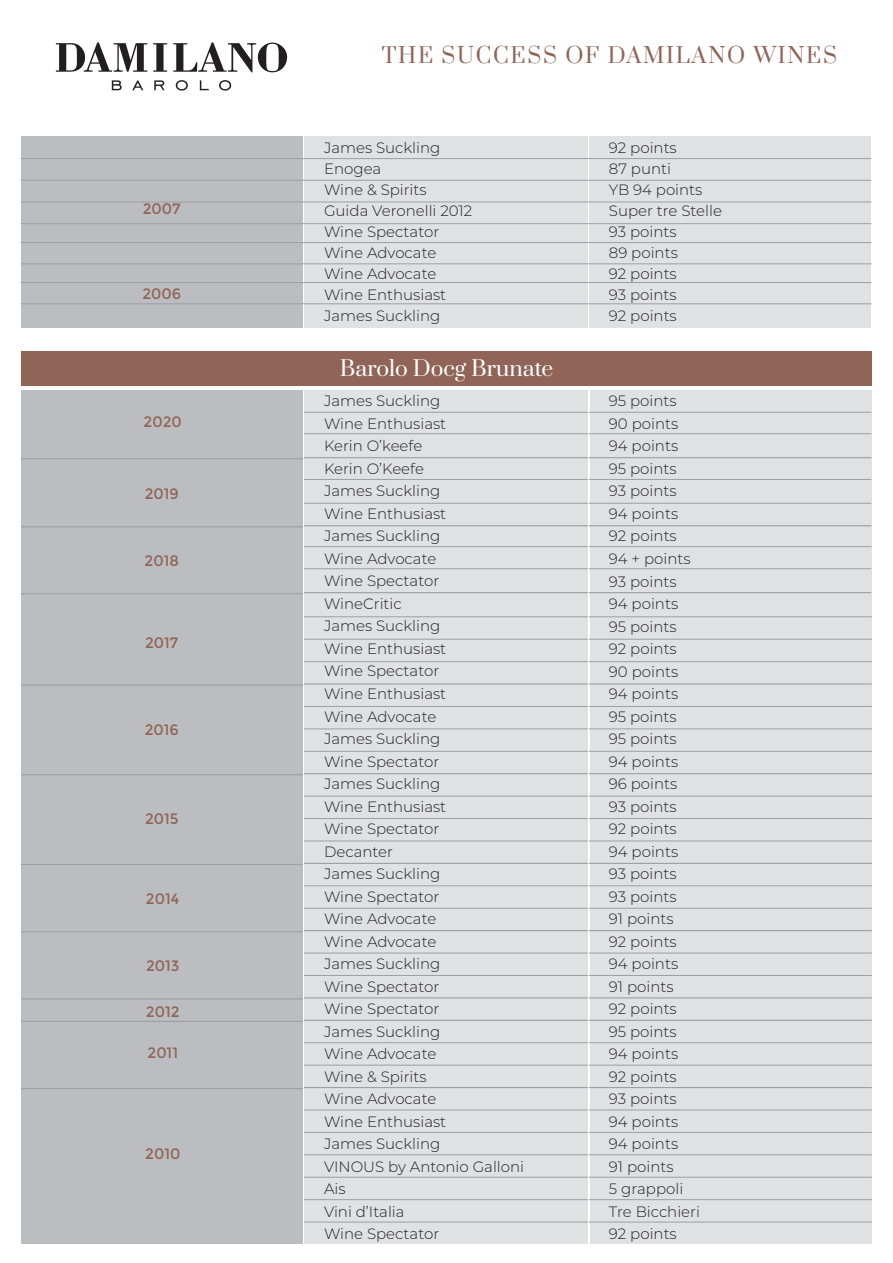
<style>
.page{position:relative;width:893px;height:1263px;background:#fff}
.page>*{position:absolute;margin:0;border:0;box-sizing:border-box;transform-origin:0 0}
.t1{font:21px "Prata";letter-spacing:.08em;color:#906558}
.t2{font:21px "Prata";color:#fff}
.t3{font:300 15px/22.5px "Montserrat";color:#231f20}
.t4{font:15px "Montserrat";color:#906558}
</style>
<div class="page">
<div style="left:304px;top:136px;width:284px;height:191px;background:#e0e1e3"></div>
<div style="left:21px;top:136px;width:281px;height:191px;background:#bcbdc0"></div>
<div style="left:589px;top:136px;width:282px;height:191px;background:#e0e1e3"></div>
<hr style="left:21px;top:158px;width:850px;height:1px;background:#9d9fa2">
<hr style="left:21px;top:202px;width:850px;height:1px;background:#9d9fa2">
<hr style="left:21px;top:180px;width:850px;height:1px;background:#9d9fa2">
<hr style="left:21px;top:223px;width:850px;height:1px;background:#9d9fa2">
<hr style="left:21px;top:263px;width:850px;height:1px;background:#9d9fa2">
<hr style="left:21px;top:242px;width:850px;height:1px;background:#9d9fa2">
<hr style="left:21px;top:282px;width:850px;height:1px;background:#9d9fa2">
<hr style="left:21px;top:304px;width:850px;height:1px;background:#9d9fa2">
<svg style="left:112px;top:80px;width:10px;height:10px"></svg>
<svg style="left:132px;top:80px;width:11px;height:10px"></svg>
<svg style="left:154px;top:80px;width:11px;height:10px"></svg>
<svg style="left:176px;top:80px;width:12px;height:11px"></svg>
<svg style="left:200px;top:80px;width:9px;height:10px"></svg>
<svg style="left:219px;top:80px;width:12px;height:11px"></svg>
<svg style="left:56px;top:43px;width:231px;height:29px"></svg>
<div style="left:21px;top:390px;width:281px;height:853px;background:#bcbdc0"></div>
<hr style="left:21px;top:593px;width:281px;height:1px;background:#9d9fa2">
<hr style="left:21px;top:526px;width:281px;height:1px;background:#9d9fa2">
<hr style="left:21px;top:458px;width:281px;height:1px;background:#9d9fa2">
<hr style="left:21px;top:774px;width:281px;height:1px;background:#9d9fa2">
<hr style="left:21px;top:1021px;width:281px;height:1px;background:#9d9fa2">
<hr style="left:21px;top:1088px;width:281px;height:1px;background:#9d9fa2">
<hr style="left:21px;top:684px;width:281px;height:2px;background:#9d9fa2">
<hr style="left:21px;top:931px;width:281px;height:1px;background:#9d9fa2">
<hr style="left:21px;top:998px;width:281px;height:1px;background:#9d9fa2">
<hr style="left:21px;top:864px;width:281px;height:1px;background:#9d9fa2">
<div style="left:21px;top:352px;width:851px;height:34px;background:#906558"></div>
<div style="left:590px;top:390px;width:282px;height:853px;background:#e0e1e3"></div>
<hr style="left:590px;top:592px;width:281px;height:1px;background:#9d9fa2">
<hr style="left:590px;top:525px;width:281px;height:1px;background:#9d9fa2">
<hr style="left:590px;top:457px;width:281px;height:1px;background:#9d9fa2">
<hr style="left:590px;top:568px;width:281px;height:1px;background:#9d9fa2">
<hr style="left:590px;top:546px;width:281px;height:1px;background:#9d9fa2">
<hr style="left:590px;top:503px;width:281px;height:1px;background:#9d9fa2">
<hr style="left:590px;top:479px;width:281px;height:1px;background:#9d9fa2">
<hr style="left:590px;top:616px;width:282px;height:1px;background:#9d9fa2">
<hr style="left:590px;top:639px;width:282px;height:1px;background:#9d9fa2">
<hr style="left:590px;top:751px;width:282px;height:1px;background:#9d9fa2">
<hr style="left:590px;top:796px;width:282px;height:1px;background:#9d9fa2">
<hr style="left:590px;top:773px;width:282px;height:1px;background:#9d9fa2">
<hr style="left:590px;top:818px;width:282px;height:1px;background:#9d9fa2">
<hr style="left:590px;top:1020px;width:282px;height:1px;background:#9d9fa2">
<hr style="left:590px;top:1065px;width:282px;height:1px;background:#9d9fa2">
<hr style="left:590px;top:1042px;width:282px;height:1px;background:#9d9fa2">
<hr style="left:590px;top:1087px;width:282px;height:1px;background:#9d9fa2">
<hr style="left:590px;top:661px;width:282px;height:1px;background:#9d9fa2">
<hr style="left:590px;top:706px;width:282px;height:1px;background:#9d9fa2">
<hr style="left:590px;top:683px;width:282px;height:2px;background:#9d9fa2">
<hr style="left:590px;top:729px;width:282px;height:1px;background:#9d9fa2">
<hr style="left:590px;top:930px;width:282px;height:1px;background:#9d9fa2">
<hr style="left:590px;top:975px;width:282px;height:1px;background:#9d9fa2">
<hr style="left:590px;top:953px;width:282px;height:1px;background:#9d9fa2">
<hr style="left:590px;top:997px;width:282px;height:1px;background:#9d9fa2">
<hr style="left:590px;top:841px;width:282px;height:1px;background:#9d9fa2">
<hr style="left:590px;top:885px;width:282px;height:1px;background:#9d9fa2">
<hr style="left:590px;top:863px;width:282px;height:1px;background:#9d9fa2">
<hr style="left:590px;top:908px;width:282px;height:1px;background:#9d9fa2">
<hr style="left:590px;top:1110px;width:282px;height:1px;background:#9d9fa2">
<hr style="left:590px;top:1154px;width:282px;height:1px;background:#9d9fa2">
<hr style="left:590px;top:1132px;width:282px;height:1px;background:#9d9fa2">
<hr style="left:590px;top:1177px;width:282px;height:1px;background:#9d9fa2">
<hr style="left:590px;top:1222px;width:282px;height:1px;background:#9d9fa2">
<hr style="left:590px;top:1199px;width:282px;height:1px;background:#9d9fa2">
<hr style="left:590px;top:433px;width:281px;height:1px;background:#9d9fa2">
<hr style="left:590px;top:412px;width:281px;height:1px;background:#9d9fa2">
<div style="left:304px;top:390px;width:284px;height:853px;background:#e0e1e3"></div>
<hr style="left:304px;top:592px;width:284px;height:1px;background:#9d9fa2">
<hr style="left:304px;top:525px;width:284px;height:1px;background:#9d9fa2">
<hr style="left:304px;top:457px;width:284px;height:1px;background:#9d9fa2">
<hr style="left:304px;top:568px;width:284px;height:1px;background:#9d9fa2">
<hr style="left:304px;top:546px;width:284px;height:1px;background:#9d9fa2">
<hr style="left:304px;top:503px;width:284px;height:1px;background:#9d9fa2">
<hr style="left:304px;top:479px;width:284px;height:1px;background:#9d9fa2">
<hr style="left:304px;top:616px;width:284px;height:1px;background:#9d9fa2">
<hr style="left:304px;top:639px;width:284px;height:1px;background:#9d9fa2">
<hr style="left:304px;top:751px;width:284px;height:1px;background:#9d9fa2">
<hr style="left:304px;top:796px;width:284px;height:1px;background:#9d9fa2">
<hr style="left:304px;top:773px;width:284px;height:1px;background:#9d9fa2">
<hr style="left:304px;top:818px;width:284px;height:1px;background:#9d9fa2">
<hr style="left:304px;top:1020px;width:284px;height:1px;background:#9d9fa2">
<hr style="left:304px;top:1065px;width:284px;height:1px;background:#9d9fa2">
<hr style="left:304px;top:1042px;width:284px;height:1px;background:#9d9fa2">
<hr style="left:304px;top:1087px;width:284px;height:1px;background:#9d9fa2">
<hr style="left:304px;top:661px;width:284px;height:1px;background:#9d9fa2">
<hr style="left:304px;top:706px;width:284px;height:1px;background:#9d9fa2">
<hr style="left:304px;top:683px;width:284px;height:2px;background:#9d9fa2">
<hr style="left:304px;top:729px;width:284px;height:1px;background:#9d9fa2">
<hr style="left:304px;top:930px;width:284px;height:1px;background:#9d9fa2">
<hr style="left:304px;top:975px;width:284px;height:1px;background:#9d9fa2">
<hr style="left:304px;top:953px;width:284px;height:1px;background:#9d9fa2">
<hr style="left:304px;top:997px;width:284px;height:1px;background:#9d9fa2">
<hr style="left:304px;top:841px;width:284px;height:1px;background:#9d9fa2">
<hr style="left:304px;top:885px;width:284px;height:1px;background:#9d9fa2">
<hr style="left:304px;top:863px;width:284px;height:1px;background:#9d9fa2">
<hr style="left:304px;top:908px;width:284px;height:1px;background:#9d9fa2">
<hr style="left:304px;top:1110px;width:284px;height:1px;background:#9d9fa2">
<hr style="left:304px;top:1154px;width:284px;height:1px;background:#9d9fa2">
<hr style="left:304px;top:1132px;width:284px;height:1px;background:#9d9fa2">
<hr style="left:304px;top:1177px;width:284px;height:1px;background:#9d9fa2">
<hr style="left:304px;top:1222px;width:284px;height:1px;background:#9d9fa2">
<hr style="left:304px;top:1199px;width:284px;height:1px;background:#9d9fa2">
<hr style="left:304px;top:433px;width:284px;height:1px;background:#9d9fa2">
<hr style="left:304px;top:412px;width:284px;height:1px;background:#9d9fa2">
<p class="t4" style="left:143px;top:200px;width:39px">2007</p>
<p class="t4" style="left:142px;top:285px;width:40px">2006</p>
<p class="t4" style="left:144px;top:413px;width:40px">2020</p>
<p class="t4" style="left:145px;top:485px;width:36px">2019</p>
<p class="t4" style="left:145px;top:552px;width:36px">2018</p>
<p class="t4" style="left:145px;top:634px;width:35px">2017</p>
<p class="t4" style="left:145px;top:721px;width:36px">2016</p>
<p class="t4" style="left:145px;top:810px;width:35px">2015</p>
<p class="t4" style="left:146px;top:890px;width:35px">2014</p>
<p class="t4" style="left:146px;top:957px;width:35px">2013</p>
<p class="t4" style="left:146px;top:1003px;width:35px">2012</p>
<p class="t4" style="left:147px;top:1044px;width:32px">2011</p>
<p class="t4" style="left:145px;top:1145px;width:37px">2010</p>
<h1 class="t1" style="left:382px;top:38px;width:457px">THE SUCCESS OF DAMILANO WINES</h1>
<p class="t3" style="left:324px;top:137px;width:150px;line-height:21px">James Suckling<br>Enogea<br>Wine &amp; Spirits<br>Guida Veronelli 2012<br>Wine Spectator<br>Wine Advocate<br>Wine Advocate<br>Wine Enthusiast<br>James Suckling</p>
<p class="t3" style="left:609px;top:137px;width:115px;line-height:21px">92 points<br>87 punti<br>YB 94 points<br>Super tre Stelle<br>93 points<br>89 points<br>92 points<br>93 points<br>92 points</p>
<h1 class="t2" style="left:340px;top:351px;width:215px">Barolo Docg Brunate</h1>
<p class="t3" style="left:324px;top:389px;width:202px">James Suckling<br>Wine Enthusiast<br>Kerin O’keefe<br>Kerin O’Keefe<br>James Suckling<br>Wine Enthusiast<br>James Suckling<br>Wine Advocate<br>Wine Spectator<br>WineCritic<br>James Suckling<br>Wine Enthusiast<br>Wine Spectator<br>Wine Enthusiast<br>Wine Advocate<br>James Suckling<br>Wine Spectator<br>James Suckling<br>Wine Enthusiast<br>Wine Spectator<br>Decanter<br>James Suckling<br>Wine Spectator<br>Wine Advocate<br>Wine Advocate<br>James Suckling<br>Wine Spectator<br>Wine Spectator<br>James Suckling<br>Wine Advocate<br>Wine &amp; Spirits<br>Wine Advocate<br>Wine Enthusiast<br>James Suckling<br>VINOUS by Antonio Galloni<br>Ais<br>Vini d’Italia<br>Wine Spectator</p>
<p class="t3" style="left:609px;top:389px;width:92px">95 points<br>90 points<br>94 points<br>95 points<br>93 points<br>94 points<br>92 points<br>94 + points<br>93 points<br>94 points<br>95 points<br>92 points<br>90 points<br>94 points<br>95 points<br>95 points<br>94 points<br>96 points<br>93 points<br>92 points<br>94 points<br>93 points<br>93 points<br>91 points<br>92 points<br>94 points<br>91 points<br>92 points<br>95 points<br>94 points<br>92 points<br>93 points<br>94 points<br>94 points<br>91 points<br>5 grappoli<br>Tre Bicchieri<br>92 points</p>
</div>
